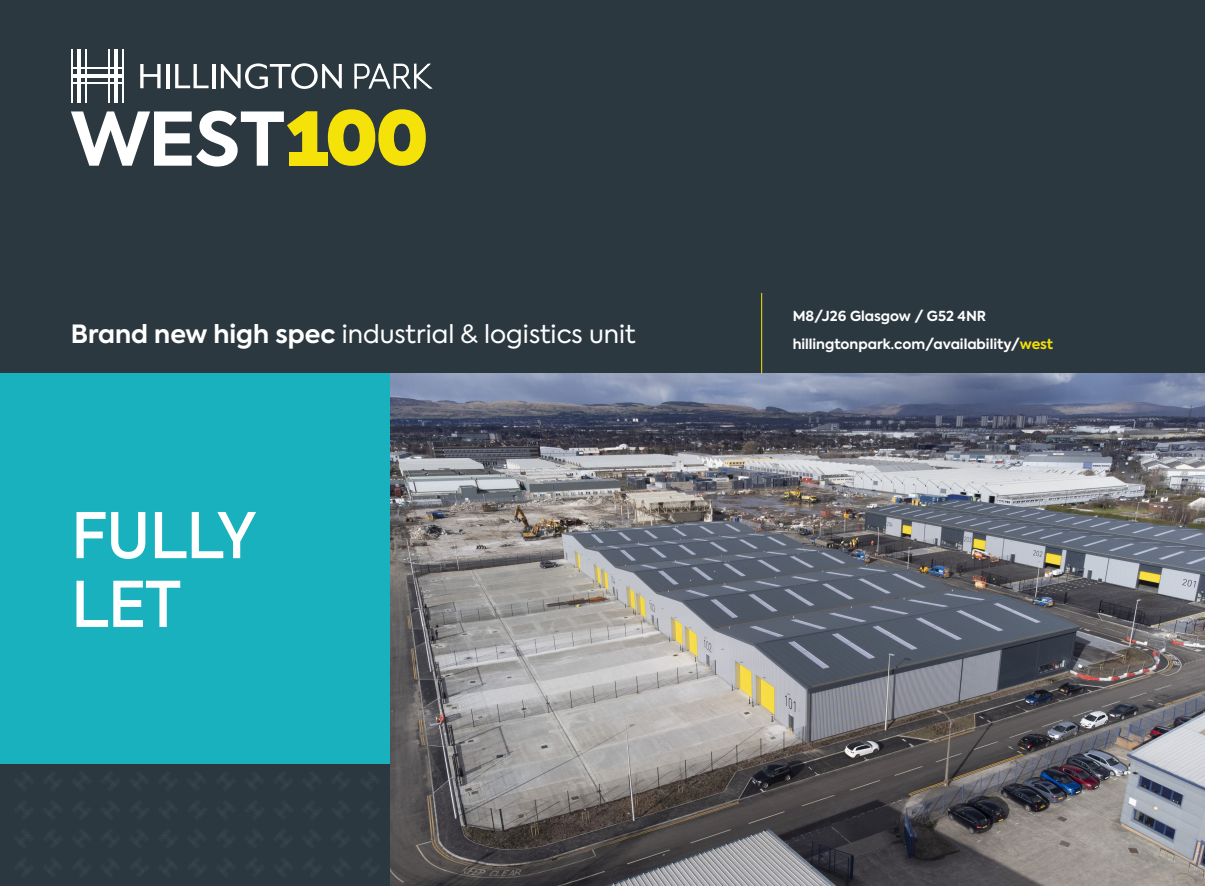
<style>
.page{position:relative;width:1205px;height:886px;background:#2c3840}
.page>*{position:absolute;margin:0;border:0;box-sizing:border-box;transform-origin:0 0}
.t1{font:500 62.5px/68.8px "Axiforma";letter-spacing:-.02em;color:#fff}
.t2{font:25px "Axiforma";color:#fff}
.t3{font:700 13.75px "Axiforma";color:#fff}
.s1{font-weight:700}
.s2{color:#f5e209}
</style>
<div class="page">
<div style="left:0;top:373px;width:390px;height:391px;background:#19b1bd"></div>
<svg style="left:15px;top:772px;width:18px;height:18px"></svg>
<svg style="left:44px;top:772px;width:18px;height:18px"></svg>
<svg style="left:73px;top:772px;width:17px;height:18px"></svg>
<svg style="left:15px;top:801px;width:18px;height:18px"></svg>
<svg style="left:44px;top:801px;width:18px;height:17px"></svg>
<svg style="left:73px;top:804px;width:18px;height:15px"></svg>
<svg style="left:102px;top:801px;width:17px;height:18px"></svg>
<svg style="left:131px;top:801px;width:17px;height:18px"></svg>
<svg style="left:159px;top:801px;width:18px;height:18px"></svg>
<svg style="left:188px;top:801px;width:18px;height:18px"></svg>
<svg style="left:217px;top:801px;width:18px;height:17px"></svg>
<svg style="left:246px;top:802px;width:18px;height:17px"></svg>
<svg style="left:275px;top:801px;width:17px;height:18px"></svg>
<svg style="left:304px;top:801px;width:17px;height:18px"></svg>
<svg style="left:332px;top:801px;width:18px;height:18px"></svg>
<svg style="left:102px;top:772px;width:17px;height:18px"></svg>
<svg style="left:130px;top:772px;width:18px;height:18px"></svg>
<svg style="left:159px;top:772px;width:18px;height:18px"></svg>
<svg style="left:188px;top:772px;width:18px;height:18px"></svg>
<svg style="left:217px;top:773px;width:17px;height:17px"></svg>
<svg style="left:246px;top:773px;width:17px;height:17px"></svg>
<svg style="left:274px;top:772px;width:18px;height:18px"></svg>
<svg style="left:304px;top:772px;width:17px;height:18px"></svg>
<svg style="left:332px;top:773px;width:18px;height:17px"></svg>
<svg style="left:15px;top:830px;width:18px;height:17px"></svg>
<svg style="left:44px;top:830px;width:18px;height:18px"></svg>
<svg style="left:73px;top:830px;width:17px;height:17px"></svg>
<svg style="left:15px;top:859px;width:18px;height:17px"></svg>
<svg style="left:44px;top:859px;width:17px;height:17px"></svg>
<svg style="left:73px;top:859px;width:17px;height:17px"></svg>
<svg style="left:102px;top:859px;width:17px;height:17px"></svg>
<svg style="left:131px;top:859px;width:17px;height:17px"></svg>
<svg style="left:159px;top:859px;width:18px;height:17px"></svg>
<svg style="left:188px;top:859px;width:18px;height:17px"></svg>
<svg style="left:217px;top:859px;width:18px;height:17px"></svg>
<svg style="left:246px;top:859px;width:17px;height:17px"></svg>
<svg style="left:275px;top:859px;width:17px;height:17px"></svg>
<svg style="left:304px;top:859px;width:17px;height:17px"></svg>
<svg style="left:335px;top:859px;width:15px;height:14px"></svg>
<svg style="left:102px;top:830px;width:17px;height:17px"></svg>
<svg style="left:130px;top:830px;width:18px;height:17px"></svg>
<svg style="left:159px;top:830px;width:18px;height:17px"></svg>
<svg style="left:188px;top:830px;width:17px;height:17px"></svg>
<svg style="left:217px;top:830px;width:17px;height:17px"></svg>
<svg style="left:249px;top:830px;width:14px;height:14px"></svg>
<svg style="left:275px;top:830px;width:17px;height:17px"></svg>
<svg style="left:303px;top:830px;width:17px;height:17px"></svg>
<svg style="left:332px;top:830px;width:18px;height:17px"></svg>
<svg style="left:361px;top:772px;width:18px;height:18px"></svg>
<svg style="left:361px;top:801px;width:18px;height:17px"></svg>
<svg style="left:361px;top:830px;width:18px;height:18px"></svg>
<svg style="left:365px;top:862px;width:14px;height:14px"></svg>
<svg style="left:328px;top:109px;width:98px;height:57px"></svg>
<div style="left:290px;top:152px;width:38px;height:13px;background:#f5e209"></div>
<hr style="left:71px;top:49px;width:1px;height:53px;background:#fff">
<hr style="left:77px;top:49px;width:3px;height:53px;background:#fff">
<hr style="left:85px;top:49px;width:2px;height:53px;background:#fff">
<hr style="left:108px;top:49px;width:1px;height:53px;background:#fff">
<hr style="left:114px;top:49px;width:3px;height:53px;background:#fff">
<hr style="left:122px;top:49px;width:2px;height:53px;background:#fff">
<hr style="left:71px;top:68px;width:53px;height:1px;background:#fff">
<hr style="left:71px;top:74px;width:53px;height:3px;background:#fff">
<hr style="left:71px;top:82px;width:53px;height:1px;background:#fff">
<svg style="left:140px;top:64px;width:21px;height:24px"></svg>
<hr style="left:166px;top:64px;width:3px;height:24px;background:#fff">
<svg style="left:175px;top:64px;width:34px;height:24px"></svg>
<hr style="left:212px;top:64px;width:3px;height:24px;background:#fff">
<svg style="left:221px;top:63px;width:121px;height:26px"></svg>
<svg style="left:354px;top:63px;width:79px;height:26px"></svg>
<svg style="left:71px;top:111px;width:246px;height:56px"></svg>
<hr style="left:761px;top:293px;width:1px;height:80px;background:#f5e209">
<img style="left:390px;top:373px;width:815px;height:513px">
<p class="t2" style="left:71px;top:318px;width:566px"><span class="s1">Brand new high spec</span> industrial &amp; logistics unit</p>
<p class="t1" style="left:71px;top:502px;width:188px">FULLY<br>LET</p>
<p class="t3" style="left:793px;top:307px;width:195px">M8/J26 Glasgow / G52 4NR</p>
<p class="t3" style="left:793px;top:335px;width:262px">hillingtonpark.com/availability/<span class="s2">west</span></p>
</div>
